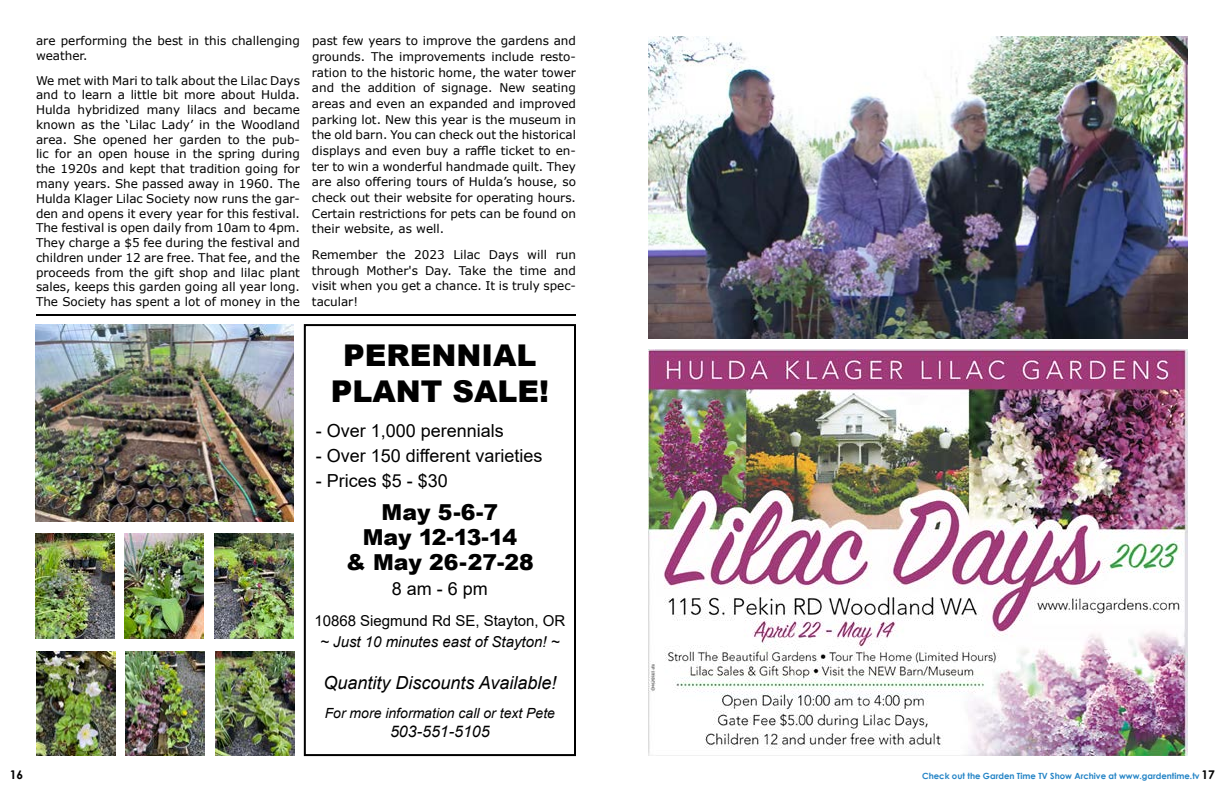
<style>
.page{position:relative;width:1224px;height:792px;background:#fff}
.page>*{position:absolute;margin:0;border:0;box-sizing:border-box;transform-origin:0 0}
.t1{font:900 30px/36px "Arial";color:#000;text-align:center}
.t2{font:900 22px/25px "Arial";color:#000;text-align:center}
.t3{font:18px "Arial";color:#000}
.t4{font:italic 18px "Arial";color:#000}
.t5{font:italic 16px "Arial";color:#000}
.t6{font:italic 15px "Arial";color:#000}
.t7{font:15px "Arial";color:#000}
.t8{font:italic 14px "Arial";color:#000}
.t9{font:12px/14.8px "Verdana";color:#000;text-align:justify}
.t10{font:700 12px "Century Gothic";color:#000}
.t11{font:700 8.5px "Century Gothic";color:#2484c6}
.s1{font-size:12px;color:#000}
</style>
<div class="page">
<img style="left:648px;top:350px;width:540px;height:406px">
<div style="left:304px;top:324px;width:272px;height:432px;border:2px solid #000"></div>
<hr style="left:36px;top:314px;width:540px;height:2px;background:#000">
<img style="left:648px;top:36px;width:540px;height:302px">
<img style="left:36px;top:324px;width:257px;height:198px">
<img style="left:36px;top:533px;width:79px;height:105px">
<img style="left:125px;top:533px;width:79px;height:105px">
<img style="left:215px;top:533px;width:79px;height:105px">
<img style="left:36px;top:651px;width:79px;height:105px">
<img style="left:125px;top:651px;width:79px;height:105px">
<img style="left:215px;top:651px;width:79px;height:105px">
<p class="t9" style="left:36px;top:33px;width:266px">are performing the best in this challenging weather.</p>
<p class="t9" style="left:36px;top:73px;width:266px">We met with Mari to talk about the Lilac Days and to learn a little bit more about Hulda.<br>Hulda hybridized many lilacs and became known as the ‘Lilac Lady’ in the Woodland area. She opened her garden to the pub&shy;lic for an open house in the spring during the 1920s and kept that tradition going for many years. She passed away in 1960. The Hulda Klager Lilac Society now runs the gar&shy;den and opens it every year for this festival.<br>The festival is open daily from 10am to 4pm.<br>They charge a $5 fee during the festival and children under 12 are free. That fee, and the proceeds from the gift shop and lilac plant sales, keeps this garden going all year long.<br>The Society has spent a lot of money in the</p>
<p class="t9" style="left:312px;top:33px;width:266px;line-height:15.7px">past few years to improve the gardens and grounds. The improvements include resto&shy;ration to the historic home, the water tower and the addition of signage. New seating areas and even an expanded and improved parking lot. New this year is the museum in the old barn. You can check out the historical displays and even buy a raffle ticket to en&shy;ter to win a wonderful handmade quilt. They are also offering tours of Hulda’s house, so check out their website for operating hours.<br>Certain restrictions for pets can be found on their website, as well.</p>
<p class="t9" style="left:312px;top:247px;width:266px;line-height:15.7px">Remember the 2023 Lilac Days will run through Mother's Day. Take the time and visit when you get a chance. It is truly spec&shy;tacular!</p>
<h1 class="t1" style="left:331px;top:337px;width:220px">PERENNIAL<br>PLANT SALE!</h1>
<h3 class="t3" style="left:316px;top:419px;width:190px">- Over 1,000 perennials</h3>
<h3 class="t3" style="left:316px;top:444px;width:228px">- Over 150 different varieties</h3>
<h3 class="t3" style="left:316px;top:469px;width:134px">- Prices $5 - $30</h3>
<h2 class="t2" style="left:346px;top:499px;width:189px">May 5-6-7<br>May 12-13-14<br>&amp; May 26-27-28</h2>
<h3 class="t3" style="left:392px;top:577px;width:98px">8 am - 6 pm</h3>
<p class="t7" style="left:314px;top:611px;width:252px">10868 Siegmund Rd SE, Stayton, OR</p>
<p class="t6" style="left:320px;top:632px;width:241px">~ Just 10 minutes east of Stayton! ~</p>
<h3 class="t4" style="left:323px;top:671px;width:235px">Quantity Discounts Available!</h3>
<p class="t8" style="left:325px;top:704px;width:232px">For more information call or text Pete</p>
<h3 class="t5" style="left:390px;top:721px;width:101px">503-551-5105</h3>
<p class="t10" style="left:10px;top:765px;width:15px">16</p>
<p class="t11" style="left:922px;top:770px;width:294px">Check out the Garden Time TV Show Archive at www.gardentime.tv <span class="s1">17</span></p>
</div>
